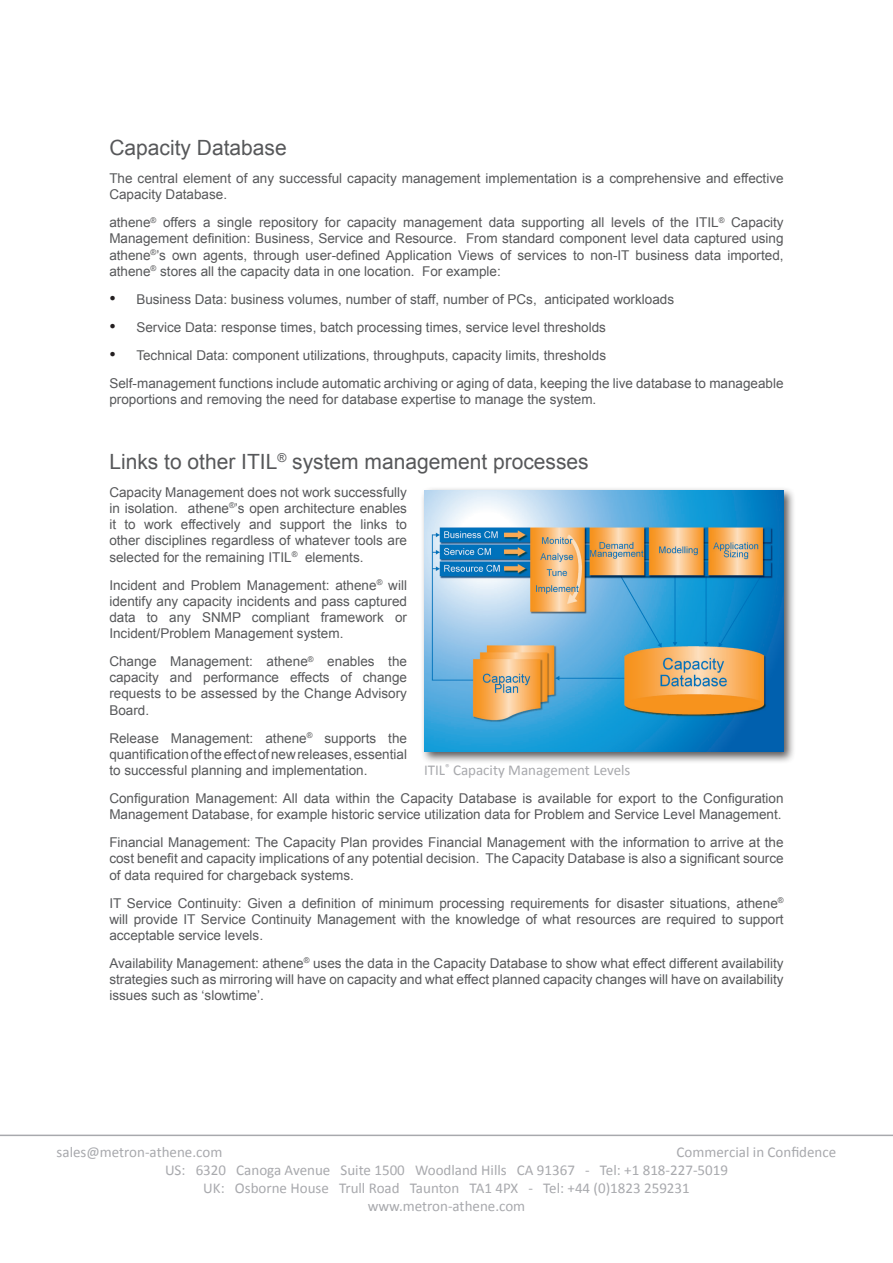
<style>
.page{position:relative;width:893px;height:1263px;background:#fff}
.page>*{position:absolute;margin:0;border:0;box-sizing:border-box;transform-origin:0 0}
.t1{font:21px "Arial";color:#57585a}
.t2{font:15px "Calibri";color:#a8a9ad}
.t3{font:13.5px/16.2px "Arial";color:#57585a;text-align:justify}
.s1{font-family:"Times New Roman";font-size:18px;color:#231f20}
</style>
<div class="page">
<hr style="left:0;top:1134px;width:893px;height:2px;background:#a8a9ad">
<div style="left:420px;top:486px;width:376px;height:278px;background:#231f20;opacity:.75"></div>
<img style="left:424px;top:490px;width:360px;height:261px">
<h1 class="t1" style="left:109px;top:134px;width:179px">Capacity Database</h1>
<p class="t3" style="left:109px;top:170px;width:676px">The central element of any successful capacity management implementation is a comprehensive and effective<br>Capacity Database.</p>
<p class="t3" style="left:109px;top:215px;width:676px">athene<sup>®</sup> offers a single repository for capacity management data supporting all levels of the ITIL<sup>®</sup> Capacity Management definition: Business, Service and Resource. From standard component level data captured using athene<sup>®</sup>’s own agents, through user-defined Application Views of services to non-IT business data imported, athene<sup>®</sup> stores all the capacity data in one location. For example:</p>
<p class="t3" style="left:109px;top:291px;width:566px"><span class="s1">•</span> Business Data: business volumes, number of staff, number of PCs, anticipated workloads</p>
<p class="t3" style="left:109px;top:319px;width:498px"><span class="s1">•</span> Service Data: response times, batch processing times, service level thresholds</p>
<p class="t3" style="left:109px;top:341px;width:676px;line-height:27.9px"><span class="s1">•</span> Technical Data: component utilizations, throughputs, capacity limits, thresholds<br>Self-management functions include automatic archiving or aging of data, keeping the live database to manageable</p>
<p class="t3" style="left:109px;top:391px;width:488px">proportions and removing the need for database expertise to manage the system.</p>
<h1 class="t1" style="left:109px;top:448px;width:481px">Links to other ITIL<sup>®</sup> system management processes</h1>
<p class="t3" style="left:109px;top:484px;width:299px">Capacity Management does not work successfully in isolation. athene<sup>®</sup>’s open architecture enables it to work effectively and support the links to other disciplines regardless of whatever tools are selected for the remaining ITIL<sup>®</sup> elements.</p>
<p class="t3" style="left:109px;top:577px;width:299px">Incident and Problem Management: athene<sup>®</sup> will identify any capacity incidents and pass captured data to any SNMP compliant framework or Incident/Problem Management system.</p>
<p class="t3" style="left:109px;top:653px;width:299px">Change Management: athene<sup>®</sup> enables the capacity and performance effects of change requests to be assessed by the Change Advisory Board.</p>
<p class="t3" style="left:109px;top:730px;width:299px">Release Management: athene<sup>®</sup> supports the quantification of the effect of new releases, essential to successful planning and implementation.</p>
<p class="t3" style="left:109px;top:790px;width:676px">Configuration Management: All data within the Capacity Database is available for export to the Configuration<br>Management Database, for example historic service utilization data for Problem and Service Level Management.</p>
<p class="t3" style="left:109px;top:834px;width:676px">Financial Management: The Capacity Plan provides Financial Management with the information to arrive at the cost benefit and capacity implications of any potential decision. The Capacity Database is also a significant source of data required for chargeback systems.</p>
<p class="t3" style="left:109px;top:895px;width:676px">IT Service Continuity: Given a definition of minimum processing requirements for disaster situations, athene<sup>® </sup>will provide IT Service Continuity Management with the knowledge of what resources are required to support acceptable service levels.</p>
<p class="t3" style="left:109px;top:955px;width:676px">Availability Management: athene<sup>®</sup> uses the data in the Capacity Database to show what effect different availability strategies such as mirroring will have on capacity and what effect planned capacity changes will have on availability issues such as ‘slowtime’.</p>
<p class="t2" style="left:424px;top:761px;width:208px">ITIL<sup>®</sup> Capacity Management Levels</p>
<p class="t2" style="left:57px;top:1143px;width:167px">sales@metron-athene.com</p>
<p class="t2" style="left:677px;top:1143px;width:161px">Commercial in Confidence</p>
<p class="t2" style="left:165px;top:1161px;width:564px">US: 6320 Canoga Avenue Suite 1500 Woodland Hills CA 91367 - Tel: +1 818-227-5019</p>
<p class="t2" style="left:203px;top:1179px;width:488px">UK: Osborne House Trull Road Taunton TA1 4PX - Tel: +44 (0)1823 259231</p>
<p class="t2" style="left:368px;top:1197px;width:159px">www.metron-athene.com</p>
</div>
